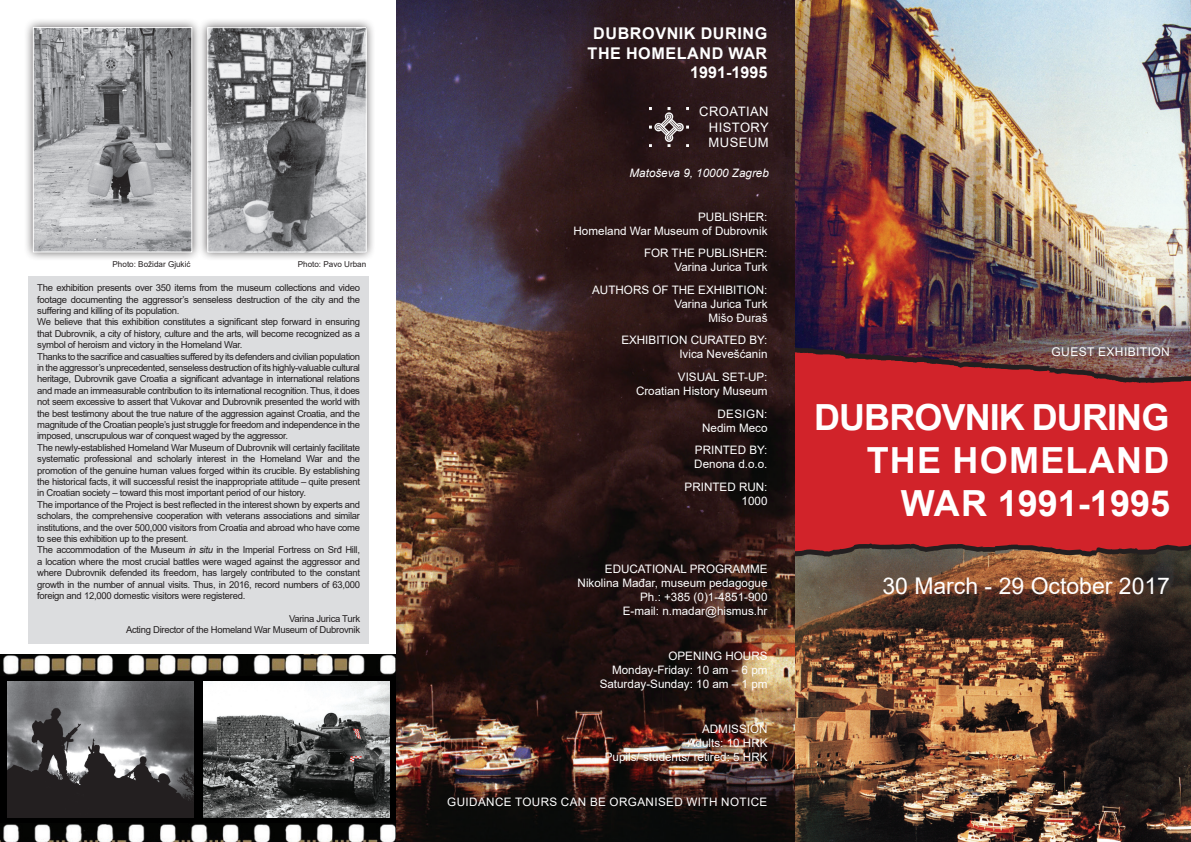
<style>
.page{position:relative;width:1191px;height:842px;background:#fff}
.page>*{position:absolute;margin:0;border:0;box-sizing:border-box;transform-origin:0 0}
.t1{font:700 36px/43.2px "Arial";color:#fff;text-align:right}
.t2{font:23px "Arial";color:#fff}
.t3{font:700 16.2px/19.4px "Arial";letter-spacing:.035em;color:#fff;text-align:right}
.t4{font:13px "Arial";letter-spacing:.035em;color:#fff}
.t5{font:12px "Arial";letter-spacing:.035em;color:#fff}
.Bodi{font:11.7px/14px "Arial";color:#fff;text-align:right}
.Bodi-2{font:11.7px "Arial";letter-spacing:.035em;color:#fff}
.Bodi-3{font:italic 11.7px "Arial";color:#fff}
.t6{font:9.5px/11.4px "Arial";letter-spacing:-.03em;color:#231f20;text-align:justify}
.t7{font:8.1px "Arial";color:#231f20}
.s1{font-style:italic}
</style>
<div class="page">
<div style="left:780px;top:0;width:411px;height:825px;background:#d1232a"></div>
<img style="left:794px;top:0;width:397px;height:383px">
<div style="left:29px;top:276px;width:340px;height:367px;background:#dcdddf"></div>
<img style="left:0;top:654px;width:397px;height:188px">
<svg style="left:0;top:676px;width:397px;height:146px;background:#121212"></svg>
<img style="left:7px;top:682px;width:186px;height:135px">
<img style="left:203px;top:682px;width:186px;height:135px">
<div style="left:24px;top:18px;width:177px;height:243px;background:#231f20;opacity:.75"></div>
<img style="left:35px;top:29px;width:155px;height:221px">
<div style="left:33px;top:27px;width:159px;height:225px;border:1px solid #fff"></div>
<div style="left:198px;top:18px;width:178px;height:244px;background:#231f20;opacity:.75"></div>
<img style="left:209px;top:29px;width:155px;height:221px">
<div style="left:207px;top:27px;width:159px;height:225px;border:1px solid #fff"></div>
<img style="left:794px;top:0;width:188px;height:363px">
<svg style="left:794px;top:534px;width:397px;height:13px"></svg>
<img style="left:794px;top:547px;width:397px;height:295px">
<img style="left:397px;top:0;width:397px;height:842px">
<img style="left:649px;top:108px;width:39px;height:38px">
<p class="t7" style="left:113px;top:258px;width:79px">Photo: Božidar Gjukić</p>
<p class="t7" style="left:298px;top:258px;width:70px">Photo: Pavo Urban</p>
<p class="t6" style="left:37px;top:282px;width:324px">The exhibition presents over 350 items from the museum collections and video footage documenting the aggressor’s senseless destruction of the city and the suffering and killing of its population.</p>
<p class="t6" style="left:37px;top:316px;width:324px">We believe that this exhibition constitutes a significant step forward in ensuring that Dubrovnik, a city of history, culture and the arts, will become recognized as a symbol of heroism and victory in the Homeland War.</p>
<p class="t6" style="left:37px;top:351px;width:324px">Thanks to the sacrifice and casualties suffered by its defenders and civilian population in the aggressor’s unprecedented, senseless destruction of its highly-valuable cultural heritage, Dubrovnik gave Croatia a significant advantage in international relations and made an immeasurable contribution to its international recognition. Thus, it does not seem excessive to assert that Vukovar and Dubrovnik presented the world with the best testimony about the true nature of the aggression against Croatia, and the magnitude of the Croatian people’s just struggle for freedom and independence in the imposed, unscrupulous war of conquest waged by the aggressor.</p>
<p class="t6" style="left:37px;top:442px;width:324px">The newly-established Homeland War Museum of Dubrovnik will certainly facilitate systematic professional and scholarly interest in the Homeland War and the promotion of the genuine human values forged within its crucible. By establishing the historical facts, it will successful resist the inappropriate attitude – quite present in Croatian society – toward this most important period of our history.</p>
<p class="t6" style="left:37px;top:499px;width:324px">The importance of the Project is best reflected in the interest shown by experts and scholars, the comprehensive cooperation with veterans associations and similar institutions, and the over 500,000 visitors from Croatia and abroad who have come to see this exhibition up to the present.</p>
<p class="t6" style="left:37px;top:544px;width:324px">The accommodation of the Museum <span class="s1">in situ</span> in the Imperial Fortress on Srđ Hill, a location where the most crucial battles were waged against the aggressor and where Dubrovnik defended its freedom, has largely contributed to the constant growth in the number of annual visits. Thus, in 2016, record numbers of 63,000 foreign and 12,000 domestic visitors were registered.</p>
<p class="t6" style="left:289px;top:613px;width:72px">Varina Jurica Turk</p>
<p class="t6" style="left:126px;top:624px;width:235px">Acting Director of the Homeland War Museum of Dubrovnik</p>
<p class="t3" style="left:587px;top:24px;width:181px">DUBROVNIK DURING<br>THE HOMELAND WAR<br>1991-1995</p>
<p class="t4" style="left:699px;top:103px;width:71px">CROATIAN</p>
<p class="t4" style="left:709px;top:118px;width:62px">HISTORY</p>
<p class="t4" style="left:708px;top:134px;width:62px">MUSEUM</p>
<p class="Bodi-3" style="left:629px;top:165px;width:141px">Matoševa 9, 10000 Zagreb</p>
<p class="Bodi" style="left:573px;top:209px;width:195px">PUBLISHER:<br>Homeland War Museum of Dubrovnik</p>
<p class="Bodi" style="left:644px;top:246px;width:125px">FOR THE PUBLISHER:<br>Varina Jurica Turk</p>
<p class="Bodi" style="left:592px;top:283px;width:177px">AUTHORS OF THE EXHIBITION:<br>Varina Jurica Turk<br>Mišo Đuraš</p>
<p class="Bodi" style="left:621px;top:333px;width:148px">EXHIBITION CURATED BY:<br>Ivica Nevešćanin</p>
<p class="Bodi" style="left:636px;top:370px;width:133px">VISUAL SET-UP:<br>Croatian History Museum</p>
<p class="Bodi" style="left:702px;top:406px;width:67px">DESIGN:<br>Nedim Meco</p>
<p class="Bodi" style="left:694px;top:443px;width:75px;text-align:left">PRINTED BY:<br>Denona d.o.o.</p>
<p class="Bodi" style="left:684px;top:480px;width:84px">PRINTED RUN:<br>1000</p>
<p class="Bodi" style="left:577px;top:561px;width:191px">EDUCATIONAL PROGRAMME<br>Nikolina Mađar, museum pedagogue<br>Ph.: +385 (0)1-4851-900<br>E-mail: n.madar@hismus.hr</p>
<p class="Bodi" style="left:599px;top:649px;width:169px">OPENING HOURS<br>Monday-Friday: 10 am – 6 pm<br>Saturday-Sunday: 10 am – 1 pm</p>
<p class="Bodi" style="left:605px;top:722px;width:164px">ADMISSION<br>Adults: 10 HRK<br>Pupils/ students/ retired: 5 HRK</p>
<p class="Bodi-2" style="left:447px;top:794px;width:321px">GUIDANCE TOURS CAN BE ORGANISED WITH NOTICE</p>
<p class="t5" style="left:1051px;top:344px;width:120px">GUEST EXHIBITION</p>
<p class="t1" style="left:814px;top:396px;width:357px">DUBROVNIK DURING<br>THE HOMELAND<br>WAR 1991-1995</p>
<p class="t2" style="left:882px;top:570px;width:289px">30 March - 29 October 2017</p>
</div>
